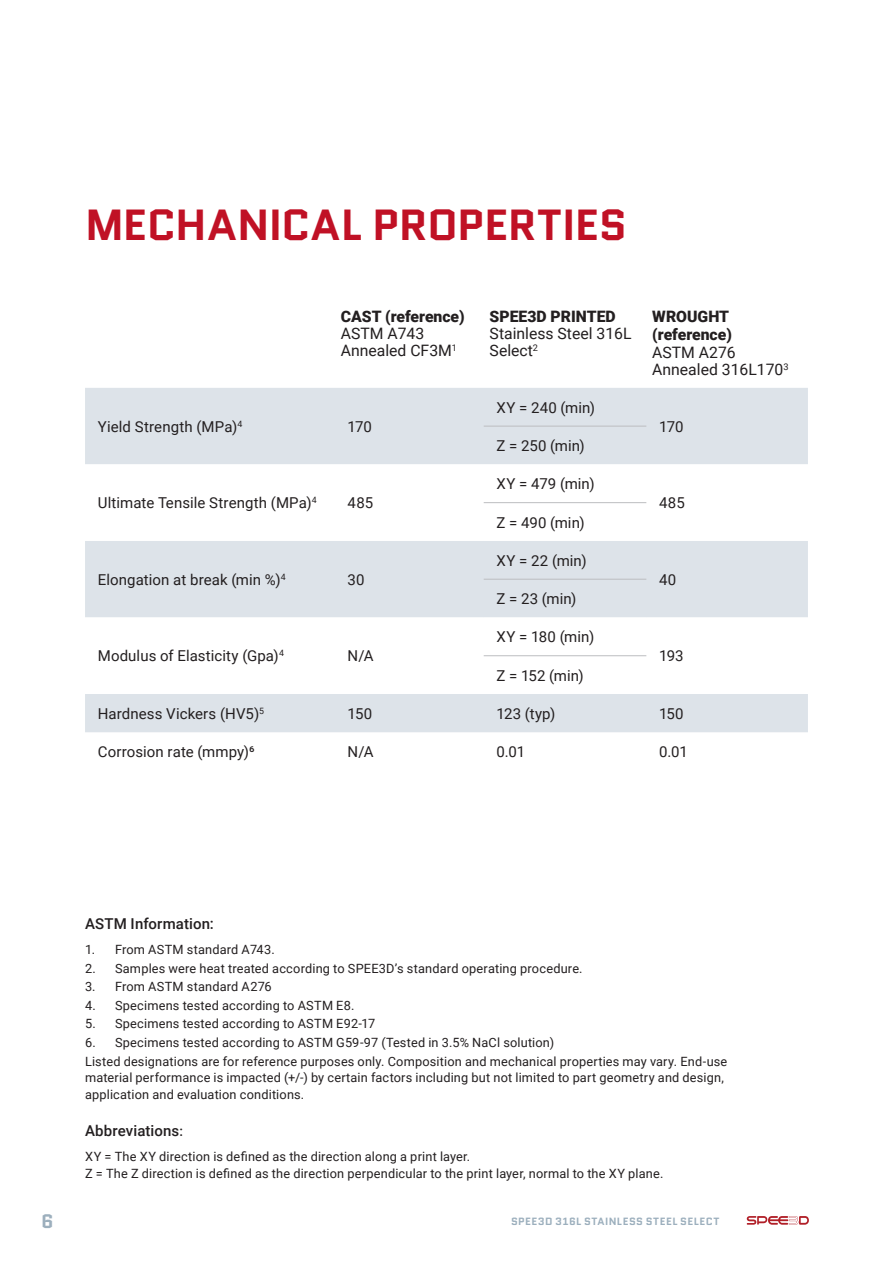
<style>
.page{position:relative;width:893px;height:1263px;background:#fff}
.page>*{position:absolute;margin:0;border:0;box-sizing:border-box;transform-origin:0 0}
.Headings{font:700 43.5px "Quantico";letter-spacing:-.005em;color:#c01125}
.t1{font:700 19.5px "Quantico";color:#9cafbd}
.t2{font:15.75px/17.2px "Roboto";color:#231f20}
.t3{font:900 15.75px/18.9px "Roboto";color:#231f20}
.Right_Col_Text{font:15px "Roboto";letter-spacing:.005em;color:#231f20}
.Sub_Headings{font:500 15px "Roboto";letter-spacing:.005em;color:#231f20}
.Abbrev__Bodycopy{font:12.75px/16.5px "Roboto";letter-spacing:.015em;color:#231f20}
.t4{font:700 10.5px "Quantico";letter-spacing:.045em;color:#9cafbd}
.s1{font-weight:900}
.s2{font-size:13.5px}
</style>
<div class="page">
<svg style="left:747px;top:1216px;width:62px;height:9px"></svg>
<div style="left:85px;top:388px;width:723px;height:344px;background:#dde3e9"></div>
<svg style="left:85px;top:464px;width:723px;height:153px"></svg>
<svg style="left:484px;top:503px;width:162px;height:114px"></svg>
<svg style="left:85px;top:617px;width:723px;height:77px"></svg>
<hr style="left:484px;top:426px;width:162px;height:1px;background:#bcbdc0">
<hr style="left:484px;top:502px;width:162px;height:1px;background:#bcbdc0">
<hr style="left:484px;top:655px;width:162px;height:1px;background:#bcbdc0">
<hr style="left:484px;top:579px;width:162px;height:1px;background:#bcbdc0">
<p class="Headings" style="left:85px;top:194px;width:544px">MECHANICAL PROPERTIES</p>
<p class="t2" style="left:341px;top:307px;width:125px"><span class="s1">CAST (reference)<br></span>ASTM A743<br>Annealed CF3M<sup>1</sup></p>
<p class="t3" style="left:490px;top:306px;width:127px">SPEE3D PRINTED</p>
<p class="t2" style="left:490px;top:324px;width:143px">Stainless Steel 316L<br>Select<sup>2</sup></p>
<p class="Right_Col_Text" style="left:98px;top:416px;width:146px">Yield Strength (MPa)<sup>4</sup></p>
<p class="Right_Col_Text" style="left:348px;top:416px;width:26px">170</p>
<p class="Right_Col_Text" style="left:98px;top:492px;width:221px">Ultimate Tensile Strength (MPa)<sup>4</sup></p>
<p class="Right_Col_Text" style="left:348px;top:492px;width:27px">485</p>
<p class="Right_Col_Text" style="left:98px;top:569px;width:189px">Elongation at break (min %)<sup>4</sup></p>
<p class="Right_Col_Text" style="left:348px;top:569px;width:19px">30</p>
<p class="Right_Col_Text" style="left:98px;top:646px;width:188px">Modulus of Elasticity (Gpa)<sup>4</sup></p>
<p class="Right_Col_Text" style="left:348px;top:646px;width:27px">N/A</p>
<p class="Right_Col_Text" style="left:496px;top:397px;width:100px">XY = 240 (min)</p>
<p class="Right_Col_Text" style="left:496px;top:435px;width:90px">Z = 250 (min)</p>
<p class="Right_Col_Text" style="left:496px;top:473px;width:100px">XY = 479 (min)</p>
<p class="Right_Col_Text" style="left:496px;top:512px;width:90px">Z = 490 (min)</p>
<p class="Right_Col_Text" style="left:496px;top:550px;width:92px">XY = 22 (min)</p>
<p class="Right_Col_Text" style="left:496px;top:588px;width:81px">Z = 23 (min)</p>
<p class="Right_Col_Text" style="left:496px;top:626px;width:99px">XY = 180 (min)</p>
<p class="Right_Col_Text" style="left:496px;top:665px;width:89px">Z = 152 (min)</p>
<p class="t3" style="left:652px;top:306px;width:81px">WROUGHT (reference)</p>
<p class="t2" style="left:652px;top:343px;width:138px">ASTM A276<br>Annealed 316L170<sup>3</sup></p>
<p class="Right_Col_Text" style="left:659px;top:416px;width:26px">170</p>
<p class="Right_Col_Text" style="left:659px;top:492px;width:27px">485</p>
<p class="Right_Col_Text" style="left:659px;top:569px;width:19px">40</p>
<p class="Right_Col_Text" style="left:659px;top:646px;width:26px">193</p>
<p class="Right_Col_Text" style="left:98px;top:703px;width:168px">Hardness Vickers (HV5)<sup>5</sup></p>
<p class="Right_Col_Text" style="left:348px;top:703px;width:26px">150</p>
<p class="Right_Col_Text" style="left:496px;top:703px;width:60px">123 (typ)</p>
<p class="Right_Col_Text" style="left:659px;top:703px;width:26px">150</p>
<p class="Right_Col_Text" style="left:98px;top:741px;width:158px">Corrosion rate (mmpy)6</p>
<p class="Right_Col_Text" style="left:348px;top:741px;width:27px">N/A</p>
<p class="Right_Col_Text" style="left:496px;top:741px;width:30px">0.01</p>
<p class="Right_Col_Text" style="left:659px;top:741px;width:30px">0.01</p>
<p class="Sub_Headings" style="left:85px;top:913px;width:130px">ASTM Information:</p>
<p class="Abbrev__Bodycopy" style="left:85px;top:941px;width:191px">1. From ASTM standard A743.</p>
<p class="Abbrev__Bodycopy" style="left:85px;top:959px;width:499px">2. Samples were heat treated according to SPEE3D’s standard operating procedure.</p>
<p class="Abbrev__Bodycopy" style="left:85px;top:978px;width:188px">3. From ASTM standard A276</p>
<p class="Abbrev__Bodycopy" style="left:85px;top:996px;width:271px">4. Specimens tested according to ASTM E8.</p>
<p class="Abbrev__Bodycopy" style="left:85px;top:1015px;width:292px">5. Specimens tested according to ASTM E92-17</p>
<p class="Abbrev__Bodycopy" style="left:85px;top:1034px;width:471px">6. Specimens tested according to ASTM G59-97 (Tested in 3.5% NaCl solution)</p>
<p class="Abbrev__Bodycopy" style="left:85px;top:1052px;width:644px">Listed designations are for reference purposes only. Composition and mechanical properties may vary. End-use material performance is impacted (+/-) by certain factors including but not limited to part geometry and design, application and evaluation conditions.</p>
<p class="Sub_Headings" style="left:85px;top:1120px;width:99px">Abbreviations<span class="s2">:</span></p>
<p class="Abbrev__Bodycopy" style="left:85px;top:1148px;width:580px">XY = The XY direction is defined as the direction along a print layer.<br>Z = The Z direction is defined as the direction perpendicular to the print layer, normal to the XY plane.</p>
<h2 class="t1" style="left:41px;top:1207px;width:14px">6</h2>
<p class="t4" style="left:511px;top:1213px;width:210px">SPEE3D 316L STAINLESS STEEL SELECT</p>
</div>
